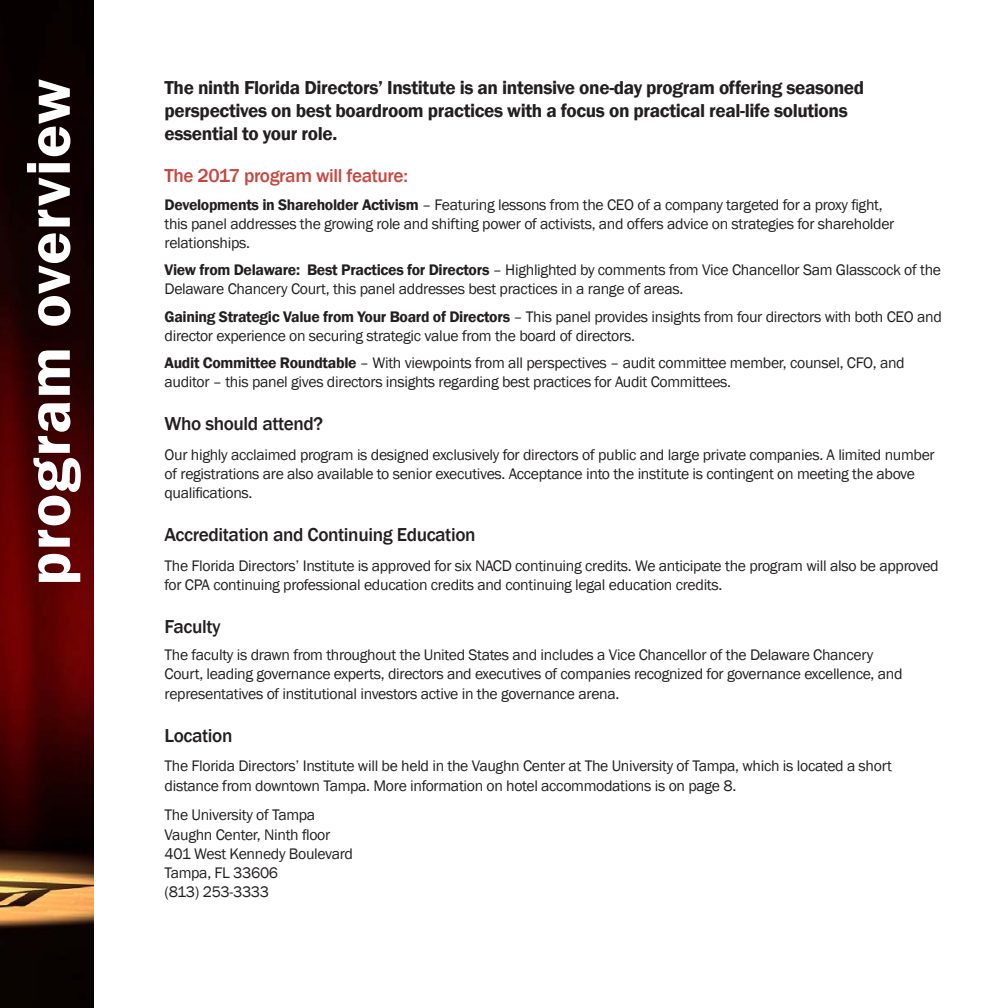
<style>
.page{position:relative;width:1008px;height:1008px;background:#fff}
.page>*{position:absolute;margin:0;border:0;box-sizing:border-box;transform-origin:0 0}
.t1{font:600 63px "Franklin Gothic";letter-spacing:.015em;color:#fff}
.t2{font:600 19.25px/22.8px "Franklin Gothic";letter-spacing:-.02em;color:#231f20}
.t3{font:500 19.25px "Franklin Gothic";letter-spacing:-.02em;color:#231f20}
.t4{font:500 19.25px "Franklin Gothic";letter-spacing:-.02em;color:#c9463e}
.t5{font:15.75px/19.2px "Franklin Gothic";letter-spacing:-.02em;color:#231f20}
.s1{font-weight:600}
</style>
<div class="page">
<img style="left:0;top:0;width:93px;height:1008px">
<h2 class="t1" style="left:10px;top:586px;width:508px;rotate:-90deg">program overview</h2>
<p class="t2" style="left:165px;top:77px;width:701px">The ninth Florida Directors’ Institute is an intensive one-day program offering seasoned perspectives on best boardroom practices with a focus on practical real-life solutions essential to your role.</p>
<h3 class="t4" style="left:165px;top:164px;width:245px">The 2017 program will feature:</h3>
<h3 class="t5" style="left:165px;top:195px;width:720px"><span class="s1">Developments in Shareholder Activism</span> – Featuring lessons from the CEO of a company targeted for a proxy fight,</h3>
<p class="t5" style="left:165px;top:214px;width:731px">this panel addresses the growing role and shifting power of activists, and offers advice on strategies for shareholder relationships.</p>
<h3 class="t5" style="left:165px;top:261px;width:778px"><span class="s1">View from Delaware: Best Practices for Directors</span> – Highlighted by comments from Vice Chancellor Sam Glasscock of the</h3>
<p class="t5" style="left:165px;top:280px;width:520px">Delaware Chancery Court, this panel addresses best practices in a range of areas.</p>
<h3 class="t5" style="left:165px;top:307px;width:779px"><span class="s1">Gaining Strategic Value from Your Board of Directors</span> – This panel provides insights from four directors with both CEO and</h3>
<p class="t5" style="left:165px;top:326px;width:472px">director experience on securing strategic value from the board of directors.</p>
<h3 class="t5" style="left:165px;top:353px;width:742px"><span class="s1">Audit Committee Roundtable</span> – With viewpoints from all perspectives – audit committee member, counsel, CFO, and</h3>
<p class="t5" style="left:165px;top:373px;width:568px">auditor – this panel gives directors insights regarding best practices for Audit Committees.</p>
<h2 class="t3" style="left:165px;top:412px;width:160px">Who should attend?</h2>
<p class="t5" style="left:165px;top:445px;width:772px">Our highly acclaimed program is designed exclusively for directors of public and large private companies. A limited number of registrations are also available to senior executives. Acceptance into the institute is contingent on meeting the above qualifications.</p>
<h2 class="t3" style="left:165px;top:523px;width:313px">Accreditation and Continuing Education</h2>
<p class="t5" style="left:165px;top:556px;width:776px">The Florida Directors’ Institute is approved for six NACD continuing credits. We anticipate the program will also be approved for CPA continuing professional education credits and continuing legal education credits.</p>
<h2 class="t3" style="left:165px;top:615px;width:58px">Faculty</h2>
<p class="t5" style="left:165px;top:646px;width:740px">The faculty is drawn from throughout the United States and includes a Vice Chancellor of the Delaware Chancery<br>Court, leading governance experts, directors and executives of companies recognized for governance excellence, and representatives of institutional investors active in the governance arena.</p>
<h2 class="t3" style="left:165px;top:723px;width:69px">Location</h2>
<p class="t5" style="left:165px;top:757px;width:729px">The Florida Directors’ Institute will be held in the Vaughn Center at The University of Tampa, which is located a short distance from downtown Tampa. More information on hotel accommodations is on page 8.</p>
<p class="t5" style="left:165px;top:806px;width:190px">The University of Tampa<br>Vaughn Center, Ninth floor<br>401 West Kennedy Boulevard<br>Tampa, FL 33606</p>
<p class="t5" style="left:165px;top:883px;width:106px">(813) 253-3333</p>
</div>
